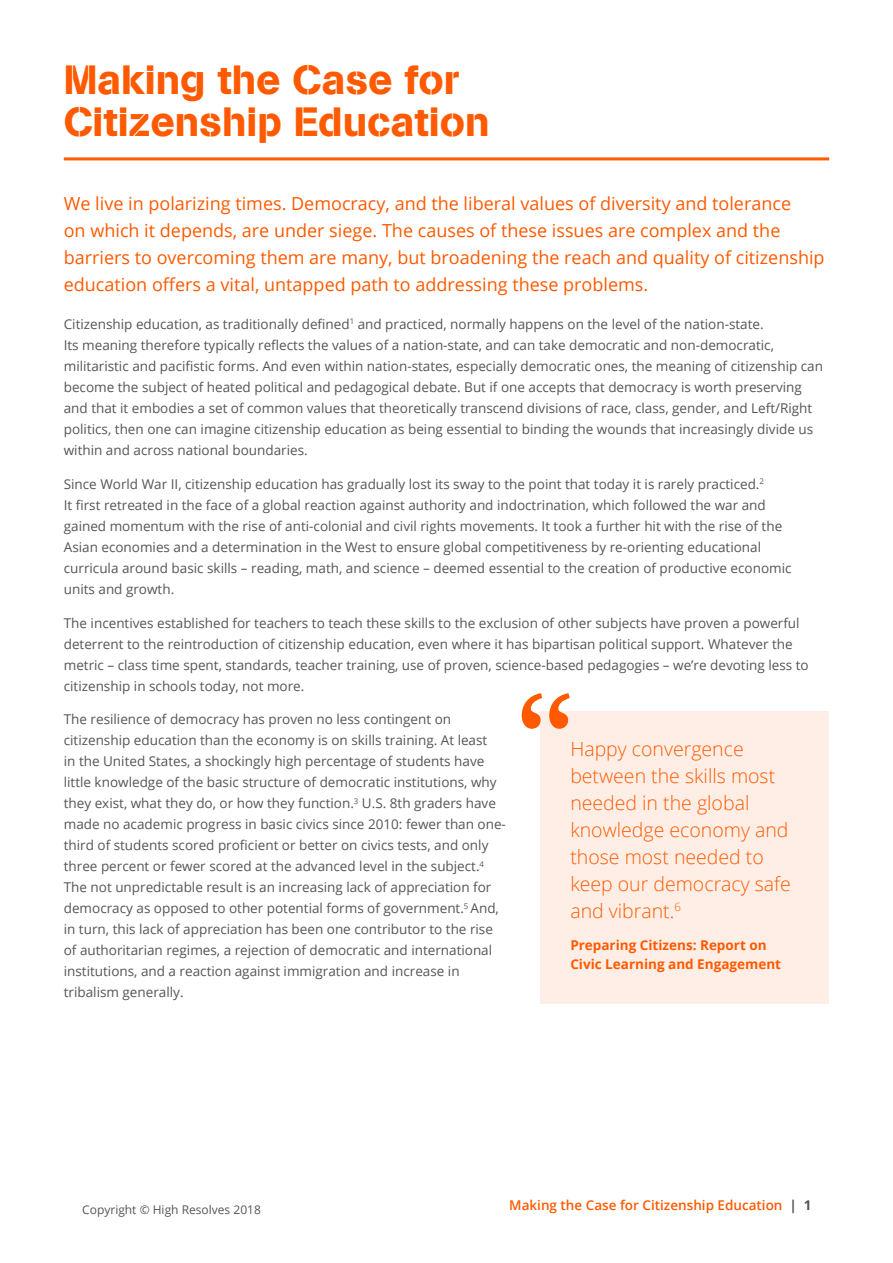
<style>
.page{position:relative;width:893px;height:1263px;background:#fff}
.page>*{position:absolute;margin:0;border:0;box-sizing:border-box;transform-origin:0 0}
.t1{font:40.5px/42px "AG Book Stencil";color:#ff5a00}
.t2{font:300 19.5px/27px "Open Sans";color:#ff5a00}
.t3{font:18px/27px "Open Sans";color:#ff5a00}
.t4{font:13.5px/21px "Open Sans";color:#555559}
.t5{font:700 13.5px/19.5px "Open Sans";color:#ff5a00}
.t6{font:600 13.5px "Open Sans";color:#ff5a00}
.t7{font:12px "Open Sans";color:#555559}
.s1{font-weight:700;color:#555559}
</style>
<div class="page">
<hr style="left:64px;top:157px;width:765px;height:3px;background:#ff5a00">
<div style="left:541px;top:711px;width:288px;height:293px;background:#ffeee6"></div>
<svg style="left:522px;top:693px;width:48px;height:36px"></svg>
<h1 class="t1" style="left:64px;top:60px;width:427px">Making the Case for<br>Citizenship Education</h1>
<p class="t3" style="left:64px;top:189px;width:762px">We live in polarizing times. Democracy, and the liberal values of diversity and tolerance<br>on which it depends, are under siege. The causes of these issues are complex and the barriers to overcoming them are many, but broadening the reach and quality of citizenship education offers a vital, untapped path to addressing these problems.</p>
<p class="t4" style="left:64px;top:313px;width:761px">Citizenship education, as traditionally defined<sup>1</sup> and practiced, normally happens on the level of the nation-state.<br>Its meaning therefore typically reflects the values of a nation-state, and can take democratic and non-democratic, militaristic and pacifistic forms. And even within nation-states, especially democratic ones, the meaning of citizenship can become the subject of heated political and pedagogical debate. But if one accepts that democracy is worth preserving and that it embodies a set of common values that theoretically transcend divisions of race, class, gender, and Left/Right politics, then one can imagine citizenship education as being essential to binding the wounds that increasingly divide us within and across national boundaries.</p>
<p class="t4" style="left:64px;top:473px;width:729px">Since World War II, citizenship education has gradually lost its sway to the point that today it is rarely practiced.<sup>2<br></sup>It first retreated in the face of a global reaction against authority and indoctrination, which followed the war and gained momentum with the rise of anti-colonial and civil rights movements. It took a further hit with the rise of the Asian economies and a determination in the West to ensure global competitiveness by re-orienting educational curricula around basic skills – reading, math, and science – deemed essential to the creation of productive economic units and growth.</p>
<p class="t4" style="left:64px;top:612px;width:746px">The incentives established for teachers to teach these skills to the exclusion of other subjects have proven a powerful deterrent to the reintroduction of citizenship education, even where it has bipartisan political support. Whatever the metric – class time spent, standards, teacher training, use of proven, science-based pedagogies – we’re devoting less to citizenship in schools today, not more.</p>
<p class="t4" style="left:64px;top:708px;width:444px">The resilience of democracy has proven no less contingent on citizenship education than the economy is on skills training. At least<br>in the United States, a shockingly high percentage of students have little knowledge of the basic structure of democratic institutions, why they exist, what they do, or how they function.<sup>3</sup> U.S. 8th graders have made no academic progress in basic civics since 2010: fewer than one&shy;third of students scored proficient or better on civics tests, and only three percent or fewer scored at the advanced level in the subject.<sup>4<br></sup>The not unpredictable result is an increasing lack of appreciation for democracy as opposed to other potential forms of government.<sup>5</sup> And, in turn, this lack of appreciation has been one contributor to the rise of authoritarian regimes, a rejection of democratic and international institutions, and a reaction against immigration and increase in tribalism generally.</p>
<h2 class="t2" style="left:570px;top:734px;width:222px">Happy convergence between the skills most needed in the global knowledge economy and those most needed to keep our democracy safe and vibrant.<sup>6</sup></h2>
<p class="t5" style="left:570px;top:935px;width:212px">Preparing Citizens: Report on<br>Civic Learning and Engagement</p>
<p class="t7" style="left:82px;top:1201px;width:180px">Copyright © High Resolves 2018</p>
<p class="t6" style="left:509px;top:1196px;width:304px">Making the Case for Citizenship Education <span class="s1">| 1</span></p>
</div>
